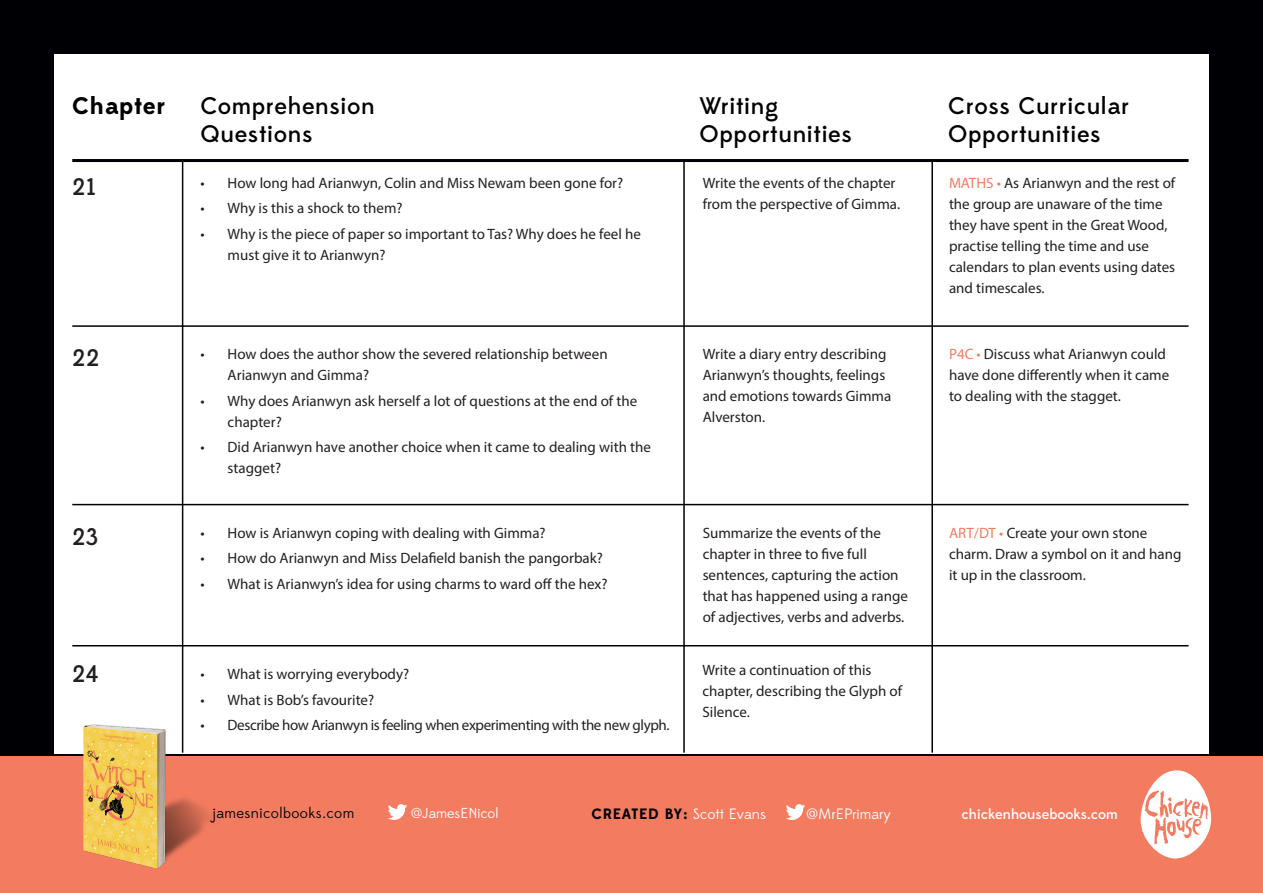
<style>
.page{position:relative;width:1263px;height:893px;background:#000004}
.page>*{position:absolute;margin:0;border:0;box-sizing:border-box;transform-origin:0 0}
.t1{font:500 24px "Edmondsans";letter-spacing:.025em;color:#000001}
.t2{font:500 24px "Edmondsans";letter-spacing:.025em;color:#000002}
.t3{font:500 24px "Edmondsans";letter-spacing:.015em;color:#231f20}
.t4{font:700 24px "Edmondsans";letter-spacing:.025em;color:#000001}
.t5{font:15px/21px "Myriad Pro";color:#231f20}
.t6{font:15px "Myriad Pro";letter-spacing:-.025em;color:#231f20}
.t7{font:700 15px "Edmondsans";letter-spacing:.05em;color:#000001}
.t8{font:15px "Edmondsans";letter-spacing:.025em;color:#000001}
.t9{font:15px "Edmondsans";color:#fff}
.t10{font:500 14.4px "Edmondsans";color:#fff}
.t11{font:14.4px "Edmondsans";color:#fff}
.s1{color:#f37c60}
.s2{font-weight:400;color:#fff}
</style>
<div class="page">
<div style="left:54px;top:54px;width:1155px;height:700px;background:#fff"></div>
<div style="left:0;top:757px;width:1263px;height:136px;background:#f37c60"></div>
<svg style="left:1140px;top:770px;width:71px;height:89px"></svg>
<svg style="left:388px;top:804px;width:19px;height:16px"></svg>
<hr style="left:72px;top:159px;width:1116px;height:3px;background:#000004">
<hr style="left:182px;top:162px;width:1px;height:591px;background:#000">
<hr style="left:683px;top:162px;width:2px;height:591px;background:#000">
<hr style="left:931px;top:162px;width:2px;height:591px;background:#000">
<svg style="left:786px;top:804px;width:19px;height:16px"></svg>
<img style="left:81px;top:722px;width:151px;height:147px">
<hr style="left:72px;top:325px;width:1116px;height:2px;background:#000">
<hr style="left:72px;top:504px;width:1116px;height:1px;background:#000">
<hr style="left:72px;top:645px;width:1116px;height:1px;background:#000">
<p class="t4" style="left:72px;top:91px;width:95px">Chapter</p>
<p class="t1" style="left:699px;top:91px;width:80px">Writing</p>
<p class="t1" style="left:699px;top:120px;width:154px">Opportunities</p>
<p class="t1" style="left:201px;top:91px;width:176px">Comprehension</p>
<p class="t1" style="left:201px;top:120px;width:114px">Questions</p>
<p class="t2" style="left:948px;top:91px;width:182px">Cross Curricular</p>
<p class="t2" style="left:948px;top:120px;width:154px">Opportunities</p>
<p class="t3" style="left:72px;top:172px;width:25px">21</p>
<p class="t5" style="left:201px;top:172px;width:424px">• How long had Arianwyn, Colin and Miss Newam been gone for?</p>
<p class="t5" style="left:201px;top:198px;width:204px">• Why is this a shock to them?</p>
<p class="t5" style="left:228px;top:223px;width:415px;text-indent:-27px">• Why is the piece of paper so important to Tas? Why does he feel he must give it to Arianwyn?</p>
<p class="t5" style="left:703px;top:172px;width:199px">Write the events of the chapter from the perspective of Gimma.</p>
<p class="t5" style="left:949px;top:172px;width:228px"><span class="s1">MATHS •</span> As Arianwyn and the rest of the group are unaware of the time they have spent in the Great Wood, practise telling the time and use calendars to plan events using dates and timescales.</p>
<p class="t3" style="left:72px;top:344px;width:29px">22</p>
<p class="t5" style="left:228px;top:344px;width:381px;text-indent:-27px">• How does the author show the severed relationship between<br>Arianwyn and Gimma?</p>
<p class="t5" style="left:228px;top:390px;width:411px;text-indent:-27px">• Why does Arianwyn ask herself a lot of questions at the end of the chapter?</p>
<p class="t5" style="left:228px;top:437px;width:425px;text-indent:-27px">• Did Arianwyn have another choice when it came to dealing with the stagget?</p>
<p class="t3" style="left:72px;top:522px;width:28px">23</p>
<p class="t5" style="left:201px;top:522px;width:347px">• How is Arianwyn coping with dealing with Gimma?</p>
<p class="t5" style="left:201px;top:548px;width:404px">• How do Arianwyn and Miss Delafield banish the pangorbak?</p>
<p class="t5" style="left:201px;top:573px;width:408px">• What is Arianwyn’s idea for using charms to ward off the hex?</p>
<p class="t3" style="left:72px;top:660px;width:28px">24</p>
<p class="t5" style="left:201px;top:663px;width:210px">• What is worrying everybody?</p>
<p class="t5" style="left:201px;top:689px;width:175px">• What is Bob’s favourite?</p>
<p class="t6" style="left:201px;top:716px;width:470px">• Describe how Arianwyn is feeling when experimenting with the new glyph.</p>
<p class="t5" style="left:703px;top:344px;width:190px">Write a diary entry describing<br>Arianwyn’s thoughts, feelings and emotions towards Gimma<br>Alverston.</p>
<p class="t5" style="left:949px;top:344px;width:222px"><span class="s1">P4C •</span> Discuss what Arianwyn could have done differently when it came to dealing with the stagget.</p>
<p class="t5" style="left:703px;top:522px;width:207px">Summarize the events of the chapter in three to five full sentences, capturing the action that has happened using a range of adjectives, verbs and adverbs.</p>
<p class="t5" style="left:949px;top:522px;width:234px"><span class="s1">ART/DT •</span> Create your own stone charm. Draw a symbol on it and hang it up in the classroom.</p>
<p class="t5" style="left:702px;top:660px;width:201px">Write a continuation of this chapter, describing the Glyph of<br>Silence.</p>
<p class="t8" style="left:212px;top:804px;width:144px">jamesnicolbooks.com</p>
<p class="t11" style="left:411px;top:805px;width:89px">@JamesENicol</p>
<p class="t7" style="left:591px;top:805px;width:176px">CREATED BY: <span class="s2">Scott Evans</span></p>
<p class="t9" style="left:807px;top:806px;width:86px">@MrEPrimary</p>
<p class="t10" style="left:961px;top:805px;width:158px">chickenhousebooks.com</p>
</div>
